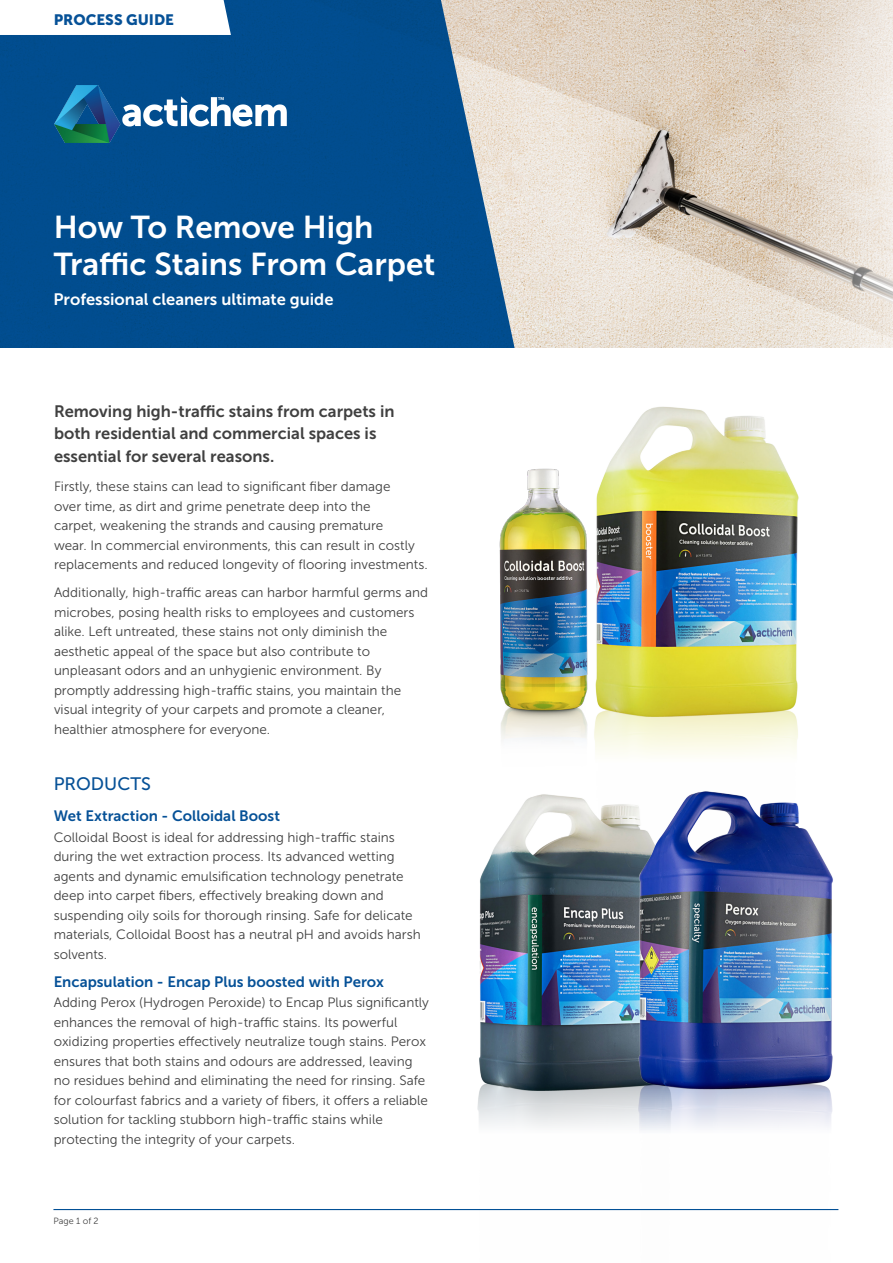
<style>
.page{position:relative;width:893px;height:1263px;background:#fff}
.page>*{position:absolute;margin:0;border:0;box-sizing:border-box;transform-origin:0 0}
.t1{font:31.5px/37.8px "Museo Sans 700";color:#fff}
.t2{font:18px "Museo Sans 500";color:#065197}
.t3{font:16.5px/22.5px "Museo Sans 700";color:#404040}
.t4{font:16.5px "Museo Sans 700";color:#fff}
.Paragraph_Style_1{font:15px "Museo Sans 700";color:#065197}
.t5{font:15px "Museo Sans 900";color:#065197}
.Paragraph_Style_1-2{font:13.5px/19.5px "Museo Sans 300";color:#404040}
.t6{font:9px "Museo Sans 300";color:#404040}
</style>
<div class="page">
<img style="left:477px;top:794px;width:129px;height:333px">
<img style="left:606px;top:1035px;width:233px;height:176px">
<img style="left:607px;top:867px;width:232px;height:282px">
<img style="left:517px;top:0;width:376px;height:348px">
<img style="left:0;top:0;width:517px;height:348px">
<svg style="left:0;top:0;width:231px;height:35px"></svg>
<hr style="left:53px;top:1209px;width:785px;height:1px;background:#025096">
<img style="left:499px;top:468px;width:63px;height:271px">
<img style="left:561px;top:640px;width:266px;height:395px">
<img style="left:562px;top:406px;width:265px;height:374px">
<img style="left:54px;top:86px;width:233px;height:57px">
<p class="t5" style="left:54px;top:12px;width:122px">PROCESS GUIDE</p>
<p class="t1" style="left:54px;top:208px;width:383px">How To Remove High<br>Traffic Stains From Carpet</p>
<p class="t4" style="left:53px;top:291px;width:282px">Professional cleaners ultimate guide</p>
<p class="t3" style="left:54px;top:400px;width:342px">Removing high-traffic stains from carpets in both residential and commercial spaces is essential for several reasons.</p>
<p class="Paragraph_Style_1-2" style="left:54px;top:477px;width:375px">Firstly, these stains can lead to significant fiber damage<br>over time, as dirt and grime penetrate deep into the<br>carpet, weakening the strands and causing premature<br>wear. In commercial environments, this can result in costly replacements and reduced longevity of flooring investments.</p>
<p class="Paragraph_Style_1-2" style="left:54px;top:583px;width:376px">Additionally, high-traffic areas can harbor harmful germs and microbes, posing health risks to employees and customers alike. Left untreated, these stains not only diminish the aesthetic appeal of the space but also contribute to unpleasant odors and an unhygienic environment. By promptly addressing high-traffic stains, you maintain the visual integrity of your carpets and promote a cleaner, healthier atmosphere for everyone.</p>
<p class="t2" style="left:54px;top:774px;width:99px">PRODUCTS</p>
<p class="Paragraph_Style_1" style="left:54px;top:808px;width:228px">Wet Extraction - Colloidal Boost</p>
<p class="Paragraph_Style_1-2" style="left:54px;top:827px;width:369px">Colloidal Boost is ideal for addressing high-traffic stains during the wet extraction process. Its advanced wetting agents and dynamic emulsification technology penetrate deep into carpet fibers, effectively breaking down and suspending oily soils for thorough rinsing. Safe for delicate materials, Colloidal Boost has a neutral pH and avoids harsh solvents.</p>
<p class="Paragraph_Style_1" style="left:54px;top:973px;width:332px">Encapsulation - Encap Plus boosted with Perox</p>
<p class="Paragraph_Style_1-2" style="left:54px;top:993px;width:377px">Adding Perox (Hydrogen Peroxide) to Encap Plus significantly enhances the removal of high-traffic stains. Its powerful oxidizing properties effectively neutralize tough stains. Perox ensures that both stains and odours are addressed, leaving no residues behind and eliminating the need for rinsing. Safe for colourfast fabrics and a variety of fibers, it offers a reliable solution for tackling stubborn high-traffic stains while protecting the integrity of your carpets.</p>
<p class="t6" style="left:53px;top:1216px;width:47px">Page 1 of 2</p>
</div>
